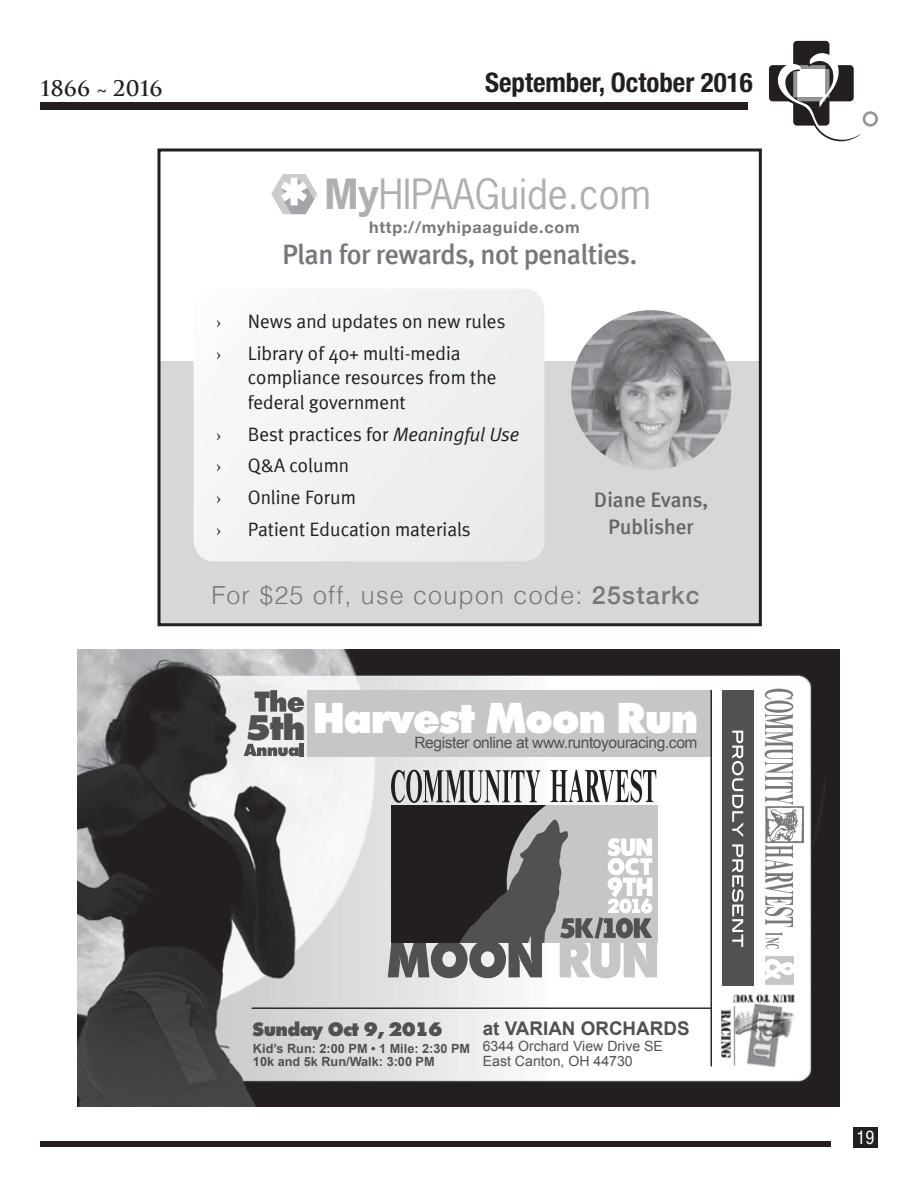
<style>
.page{position:relative;width:918px;height:1188px;background:#fff}
.page>*{position:absolute;margin:0;border:0;box-sizing:border-box;transform-origin:0 0}
.t1{font:41.4px "Isomar Display Expanded S Si Expanded";color:#fff}
.t2{font:39.3px "News Gothic";color:#adafb1}
.t3{font:34.05px "Isomar Display Expanded S Si Expanded";color:#515153}
.t4{font:500 28.05px "Meta";letter-spacing:-.02em;color:#77787b}
.t5{font:700 condensed 27px "Helvetica Neue";color:#231f20}
.t6{font:300 25.05px "Helvetica";letter-spacing:.05em;color:#77787b}
.t7{font:500 21.15px/26.8px "Meta";color:#656669;text-align:center}
.t8{font:700 21px "Trajan";color:#231f20}
.t9{font:19.35px/24.6px "Meta";color:#231f20}
.t10{font:19.35px "Minion Pro";color:#231f20}
.t11{font:700 18.9px "Arial";color:#515153}
.t12{font:18.75px "Isomar Display Expanded S Si Expanded";color:#515153}
.t13{font:condensed 18px "Helvetica";color:#fff}
.t14{font:700 16.2px "Helvetica Neue";letter-spacing:.05em;color:#77787b}
.t15{font:15.6px "Arial";letter-spacing:-.025em;color:#515153}
.t16{font:14.1px/15.6px "Arial";color:#515153}
.t17{font:700 12.75px/12.8px "Arial";color:#515153}
.s1{font-family:"Adobe Caslon";font-weight:400}
.s2{font-weight:700}
.s3{font-style:italic}
.s4{font-family:"Helvetica Neue";font-weight:500}
</style>
<div class="page">
<div style="left:853px;top:1127px;width:25px;height:21px;background:#231f20"></div>
<div style="left:40px;top:1142px;width:791px;height:6px;background:#231f20"></div>
<div style="left:40px;top:102px;width:708px;height:8px;background:#231f20"></div>
<svg style="left:769px;top:41px;width:109px;height:100px"></svg>
<div style="left:861px;top:63px;width:32px;height:39px;background:#fff"></div>
<img style="left:78px;top:649px;width:761px;height:458px">
<img style="left:722px;top:992px;width:73px;height:78px">
<svg style="left:765px;top:689px;width:39px;height:260px"></svg>
<svg style="left:765px;top:956px;width:29px;height:29px"></svg>
<div style="left:307px;top:690px;width:404px;height:66px;background:#c4c6c8"></div>
<svg style="left:255px;top:690px;width:49px;height:22px"></svg>
<svg style="left:244px;top:744px;width:55px;height:12px"></svg>
<hr style="left:300px;top:743px;width:4px;height:13px;background:#515153">
<hr style="left:711px;top:690px;width:1px;height:376px;background:#231f20">
<hr style="left:252px;top:1008px;width:459px;height:1px;background:#231f20">
<div style="left:723px;top:690px;width:31px;height:295px;background:#515153"></div>
<svg style="left:732px;top:731px;width:12px;height:106px"></svg>
<svg style="left:732px;top:844px;width:12px;height:103px"></svg>
<svg style="left:388px;top:770px;width:269px;height:208px"></svg>
<div style="left:159px;top:361px;width:601px;height:264px;background:#d6d7d8"></div>
<div style="left:194px;top:289px;width:350px;height:272px;background:#f1f1f2"></div>
<svg style="left:271px;top:174px;width:46px;height:40px"></svg>
<div style="left:291px;top:178px;width:7px;height:27px;background:#fff"></div>
<img style="left:571px;top:310px;width:160px;height:160px;border-radius:80px">
<div style="left:158px;top:148px;width:604px;height:478px;border:3px solid #231f20"></div>
<p class="t8" style="left:40px;top:75px;width:124px">1866 <span class="s1">~</span> 2016</p>
<h3 class="t5" style="left:485px;top:66px;width:269px">September, October 2016</h3>
<h2 class="t2" style="left:325px;top:169px;width:328px"><span class="s2">My</span>HIPAAGuide.com</h2>
<p class="t14" style="left:369px;top:214px;width:212px">http://myhipaaguide.com</p>
<h3 class="t4" style="left:282px;top:239px;width:357px">Plan for rewards, not penalties.</h3>
<p class="t10" style="left:216px;top:309px;width:7px">›</p>
<p class="t9" style="left:248px;top:310px;width:259px">News and updates on new rules</p>
<p class="t10" style="left:216px;top:341px;width:7px">›</p>
<p class="t9" style="left:248px;top:342px;width:250px">Library of 40+ multi-media compliance resources from the federal government</p>
<p class="t10" style="left:216px;top:422px;width:7px">›</p>
<p class="t9" style="left:248px;top:422px;width:273px">Best practices for <span class="s3">Meaningful Use</span></p>
<p class="t10" style="left:216px;top:453px;width:7px">›</p>
<p class="t9" style="left:248px;top:454px;width:103px">Q&amp;A column</p>
<p class="t10" style="left:216px;top:485px;width:7px">›</p>
<p class="t9" style="left:248px;top:486px;width:110px">Online Forum</p>
<p class="t10" style="left:216px;top:517px;width:7px">›</p>
<p class="t9" style="left:248px;top:517px;width:224px">Patient Education materials</p>
<p class="t7" style="left:594px;top:486px;width:116px">Diane Evans,<br>Publisher</p>
<p class="t6" style="left:211px;top:574px;width:490px">For $25 off, use coupon code: <span class="s4">25starkc</span></p>
<h3 class="t3" style="left:246px;top:710px;width:60px">5th</h3>
<h1 class="t1" style="left:314px;top:696px;width:385px">Harvest Moon Run</h1>
<p class="t15" style="left:414px;top:733px;width:285px">Register online at www.runtoyouracing.com</p>
<p class="t12" style="left:253px;top:1020px;width:191px">Sunday Oct 9, 2016</p>
<p class="t17" style="left:253px;top:1043px;width:219px">Kid’s Run: 2:00 PM • 1 Mile: 2:30 PM<br>10k and 5k Run/Walk: 3:00 PM</p>
<p class="t11" style="left:483px;top:1016px;width:208px">at VARIAN ORCHARDS</p>
<p class="t16" style="left:483px;top:1038px;width:182px">6344 Orchard View Drive SE<br>East Canton, OH 44730</p>
<p class="t13" style="left:856px;top:1127px;width:19px">19</p>
</div>
